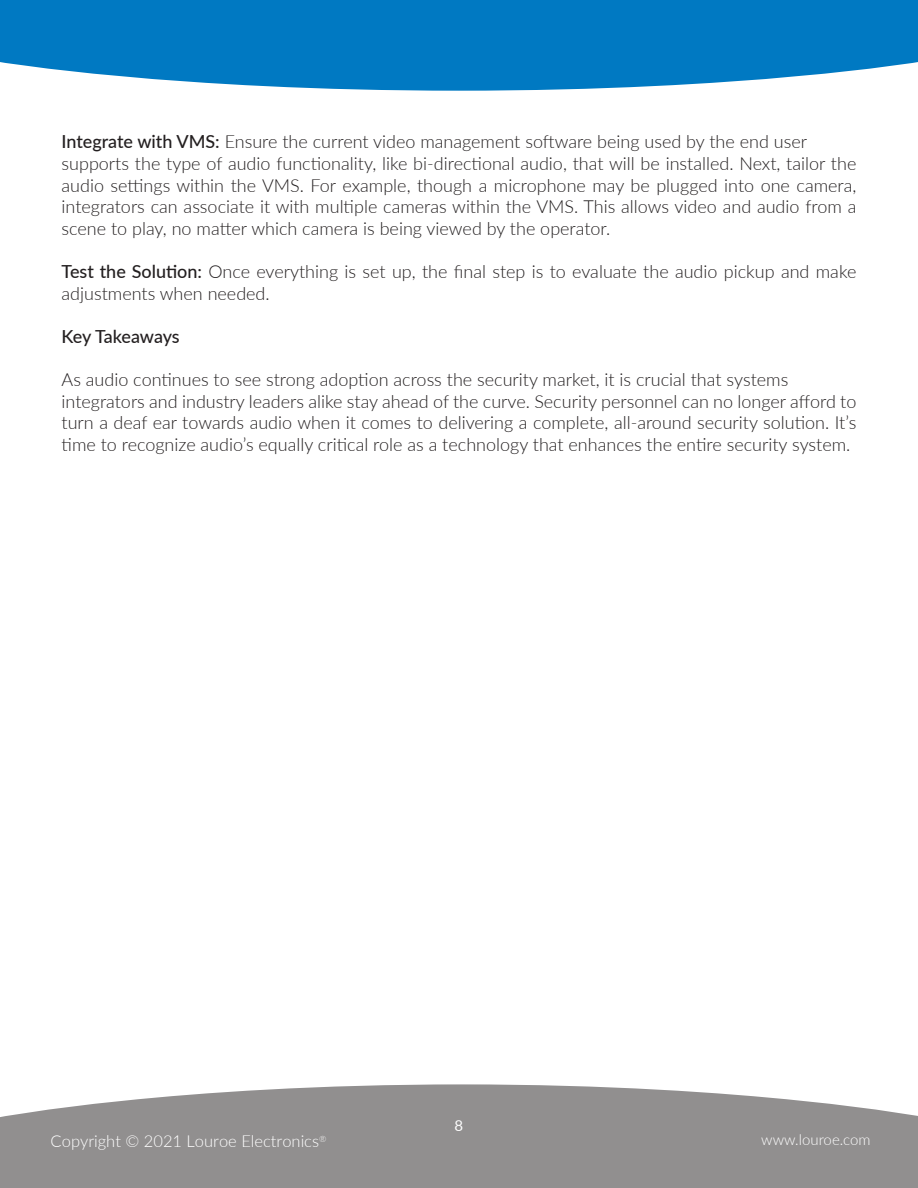
<style>
.page{position:relative;width:918px;height:1188px;background:#fff}
.page>*{position:absolute;margin:0;border:0;box-sizing:border-box;transform-origin:0 0}
.t1{font:300 18px/21.6px "Lato";color:#231f20;text-align:justify}
.t2{font:500 18px "Lato";letter-spacing:-.01em;color:#231f20}
.t3{font:300 16.5px "Lato";color:#fff}
.t4{font:300 15px "Lato";color:#fff}
.t5{font:15px "Lato";color:#fff}
.s1{font-weight:500}
</style>
<div class="page">
<svg style="left:0;top:0;width:918px;height:91px;fill:#0079c2"></svg>
<svg style="left:0;top:1084px;width:918px;height:104px;fill:#918f8f"></svg>
<p class="t1" style="left:62px;top:130px;width:747px"><span class="s1">Integrate with VMS:</span> Ensure the current video management software being used by the end user</p>
<p class="t1" style="left:62px;top:152px;width:796px">supports the type of audio functionality, like bi-directional audio, that will be installed. Next, tailor the audio settings within the VMS. For example, though a microphone may be plugged into one camera, integrators can associate it with multiple cameras within the VMS. This allows video and audio from a scene to play, no matter which camera is being viewed by the operator.</p>
<p class="t1" style="left:62px;top:260px;width:796px"><span class="s1">Test the Solution:</span> Once everything is set up, the final step is to evaluate the audio pickup and make adjustments when needed.</p>
<p class="t2" style="left:62px;top:323px;width:120px">Key Takeaways</p>
<p class="t1" style="left:62px;top:368px;width:728px">As audio continues to see strong adoption across the security market, it is crucial that systems</p>
<p class="t1" style="left:62px;top:390px;width:796px">integrators and industry leaders alike stay ahead of the curve. Security personnel can no longer afford to turn a deaf ear towards audio when it comes to delivering a complete, all-around security solution. It’s time to recognize audio’s equally critical role as a technology that enhances the entire security system.</p>
<p class="t5" style="left:455px;top:1114px;width:10px">8</p>
<p class="t3" style="left:51px;top:1129px;width:277px">Copyright © 2021 Louroe Electronics<sup>®</sup></p>
<p class="t4" style="left:761px;top:1129px;width:111px">www.louroe.com</p>
</div>
